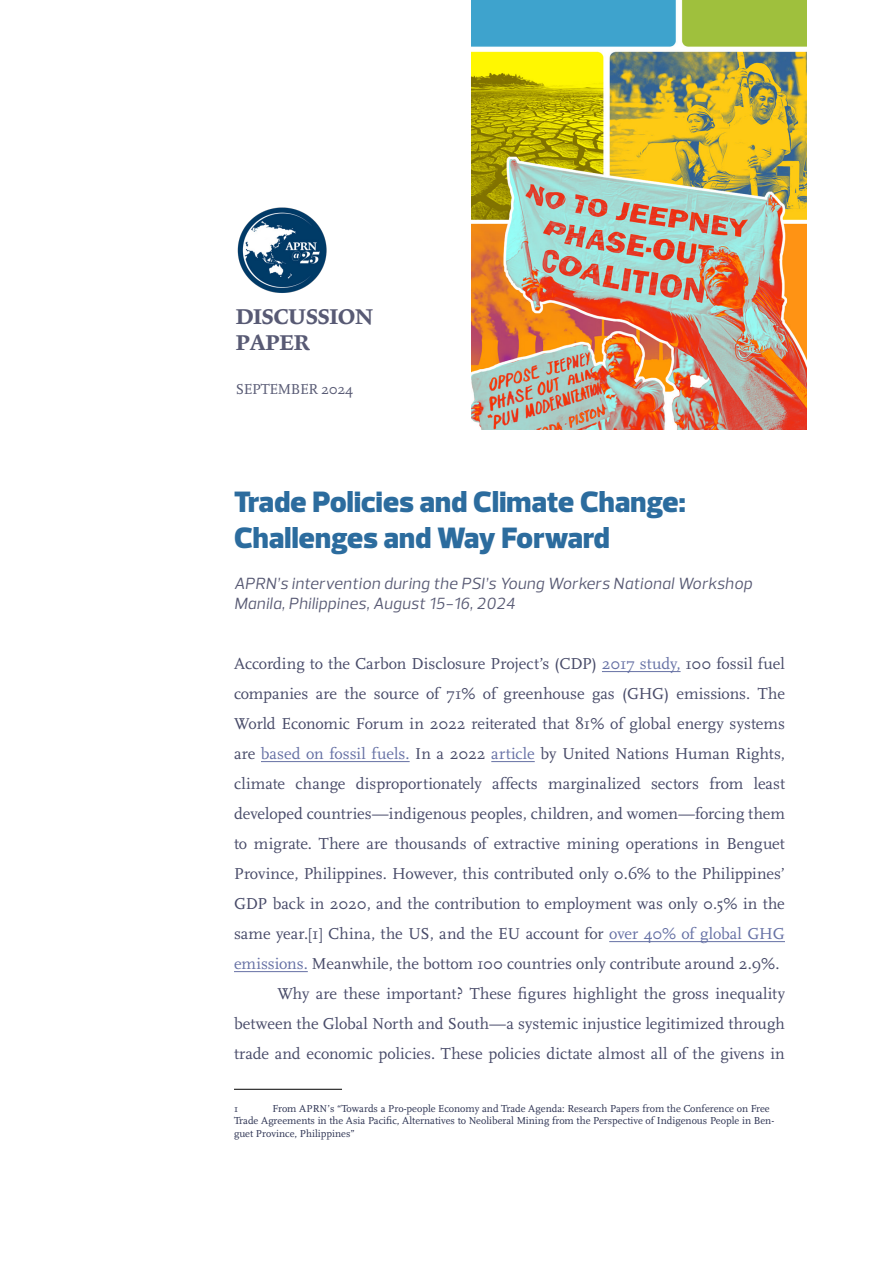
<style>
.page{position:relative;width:893px;height:1263px;background:#fff}
.page>*{position:absolute;margin:0;border:0;box-sizing:border-box;transform-origin:0 0}
.t1{font:900 30px/36px "Prelo";letter-spacing:.01em;color:#2c6c9e}
.CATEGORY{font:500 22.5px/25.5px "Lexicon No 1 Roman D";letter-spacing:-.025em;color:#585a74}
.BODY_-_NO_INDENT{font:16.5px/30px "Scala";letter-spacing:-.01em;color:#474a68;text-align:justify}
.BODY{font:16.5px/30px "Scala";color:#474a68;text-align:justify}
.AUTHOR{font:italic 16.5px "Prelo";letter-spacing:.02em;color:#585a74}
.t2{font:15px "Scala";letter-spacing:-.025em;color:#585a74}
.Footnote{font:10.5px/12.6px "Scala";color:#2b3151}
.s1{color:#6570a4}
</style>
<div class="page">
<img style="left:472px;top:0;width:334px;height:429px">
<img style="left:237px;top:207px;width:90px;height:86px">
<hr style="left:602px;top:671px;width:79px;height:1px;background:#6570a4">
<hr style="left:261px;top:761px;width:149px;height:1px;background:#6570a4">
<hr style="left:491px;top:761px;width:44px;height:1px;background:#6570a4">
<hr style="left:609px;top:941px;width:176px;height:1px;background:#6570a4">
<hr style="left:234px;top:971px;width:74px;height:1px;background:#6570a4">
<hr style="left:234px;top:1089px;width:108px;height:1px;background:#000">
<p class="CATEGORY" style="left:236px;top:304px;width:139px">DISCUSSION<br>PAPER</p>
<p class="t2" style="left:236px;top:381px;width:119px">SEPTEMBER 2024</p>
<p class="t1" style="left:234px;top:484px;width:453px">Trade Policies and Climate Change:<br>Challenges and Way Forward</p>
<p class="AUTHOR" style="left:234px;top:573px;width:520px">APRN’s intervention during the PSI’s Young Workers National Workshop</p>
<p class="AUTHOR" style="left:234px;top:593px;width:283px">Manila, Philippines, August 15-16, 2024</p>
<p class="BODY_-_NO_INDENT" style="left:234px;top:649px;width:552px">According to the Carbon Disclosure Project’s (CDP) <span class="s1">2017 study,</span> 100 fossil fuel companies are the source of 71% of greenhouse gas (GHG) emissions. The World Economic Forum in 2022 reiterated that 81% of global energy systems are <span class="s1">based on fossil fuels.</span> In a 2022 <span class="s1">article</span> by United Nations Human Rights, climate change disproportionately affects marginalized sectors from least developed countries—indigenous peoples, children, and women—forcing them to migrate. There are thousands of extractive mining operations in Benguet Province, Philippines. However, this contributed only 0.6% to the Philippines’ GDP back in 2020, and the contribution to employment was only 0.5% in the same year.[1] China, the US, and the EU account for <span class="s1">over 40% of global GHG emissions.</span> Meanwhile, the bottom 100 countries only contribute around 2.9%.</p>
<p class="BODY" style="left:234px;top:979px;width:552px;text-indent:44px">Why are these important? These figures highlight the gross inequality between the Global North and South—a systemic injustice legitimized through trade and economic policies. These policies dictate almost all of the givens in</p>
<p class="Footnote" style="left:234px;top:1102px;width:542px;text-indent:39px">From APRN’s “Towards a Pro-people Economy and Trade Agenda: Research Papers from the Conference on Free<br>Trade Agreements in the Asia Pacific, Alternatives to Neoliberal Mining from the Perspective of Indigenous People in Ben&shy;guet Province, Philippines”</p>
<p class="Footnote" style="left:234px;top:1102px;width:6px">1</p>
</div>
